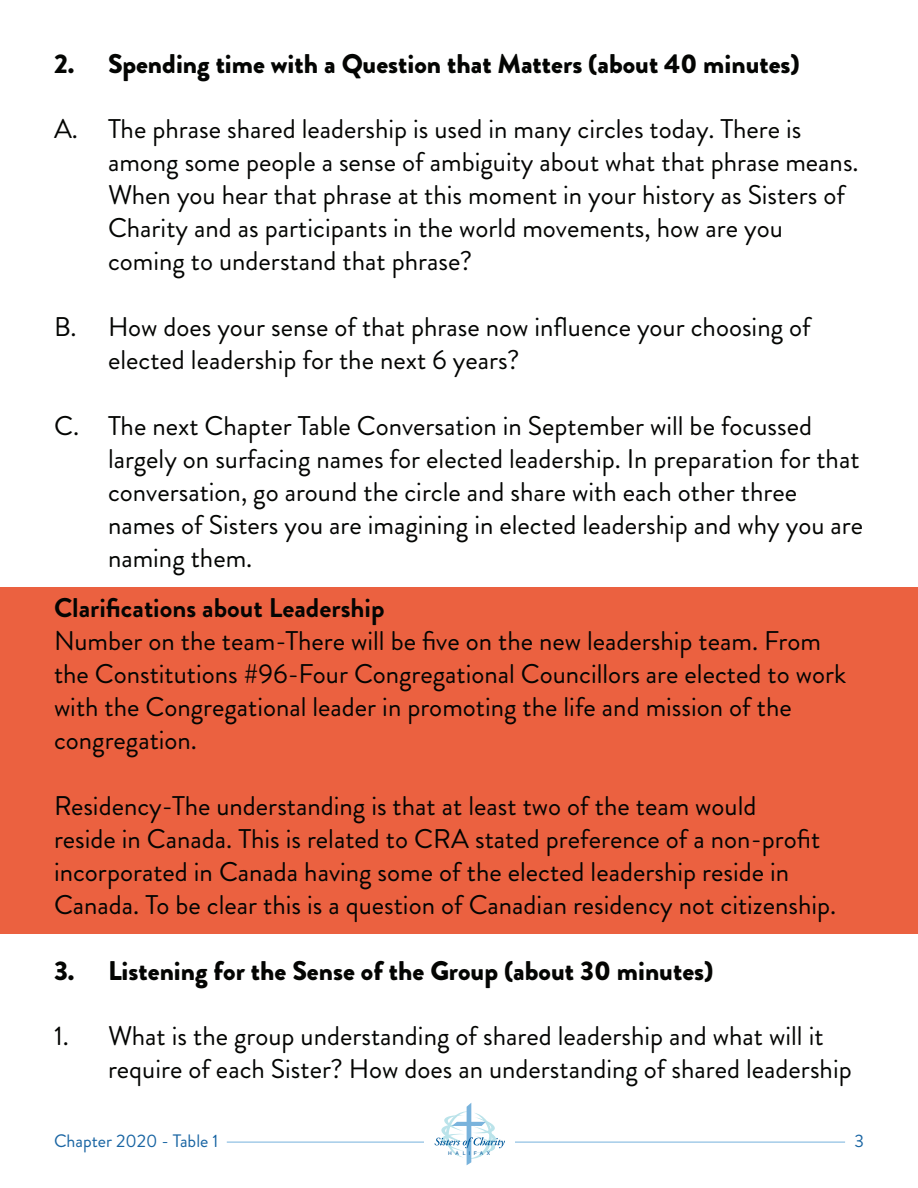
<style>
.page{position:relative;width:918px;height:1188px;background:#fff}
.page>*{position:absolute;margin:0;border:0;box-sizing:border-box;transform-origin:0 0}
.Bold{font:27px/33px "Brandon Grotesque";color:#040503}
.Bold-2{font:900 27px "Brandon Grotesque";color:#040503}
.Bold-3{font:700 27px "Brandon Grotesque";color:#040503}
.t1{font:18px "Brandon Grotesque";color:#1965a3}
.t2{font:5.1px "Helvetica";letter-spacing:.71em;color:#00599b}
</style>
<div class="page">
<hr style="left:227px;top:1142px;width:618px;height:1px;background:#76b2dc">
<div style="left:425px;top:1100px;width:90px;height:75px;background:#fff"></div>
<svg style="left:435px;top:1103px;width:70px;height:62px"></svg>
<div style="left:0;top:587px;width:918px;height:347px;background:#eb6140"></div>
<p class="Bold-2" style="left:54px;top:44px;width:747px">2. Spending time with a Question that Matters (about 40 minutes)</p>
<p class="Bold" style="left:54px;top:113px;width:749px">A. The phrase shared leadership is used in many circles today. There is</p>
<p class="Bold" style="left:108px;top:146px;width:752px">among some people a sense of ambiguity about what that phrase means.</p>
<p class="Bold" style="left:108px;top:179px;width:739px">When you hear that phrase at this moment in your history as Sisters of</p>
<p class="Bold" style="left:108px;top:212px;width:676px">Charity and as participants in the world movements, how are you</p>
<p class="Bold" style="left:108px;top:245px;width:366px">coming to understand that phrase?</p>
<p class="Bold" style="left:54px;top:311px;width:758px">B. How does your sense of that phrase now influence your choosing of</p>
<p class="Bold" style="left:108px;top:344px;width:413px">elected leadership for the next 6 years?</p>
<p class="Bold" style="left:54px;top:410px;width:760px">C. The next Chapter Table Conversation in September will be focussed</p>
<p class="Bold" style="left:108px;top:443px;width:753px">largely on surfacing names for elected leadership. In preparation for that</p>
<p class="Bold" style="left:108px;top:476px;width:691px">conversation, go around the circle and share with each other three</p>
<p class="Bold" style="left:108px;top:509px;width:757px">names of Sisters you are imagining in elected leadership and why you are</p>
<p class="Bold" style="left:108px;top:542px;width:146px">naming them.</p>
<p class="Bold-3" style="left:54px;top:589px;width:332px">Clarifications about Leadership</p>
<p class="Bold" style="left:54px;top:625px;width:794px">Number on the team-There will be five on the new leadership team. From the Constitutions #96-Four Congregational Councillors are elected to work with the Congregational leader in promoting the life and mission of the congregation.</p>
<p class="Bold" style="left:54px;top:790px;width:784px">Residency-The understanding is that at least two of the team would<br>reside in Canada. This is related to CRA stated preference of a non-profit incorporated in Canada having some of the elected leadership reside in Canada. To be clear this is a question of Canadian residency not citizenship.</p>
<p class="Bold-2" style="left:54px;top:951px;width:661px">3. Listening for the Sense of the Group (about 30 minutes)</p>
<p class="Bold" style="left:54px;top:1020px;width:771px">1. What is the group understanding of shared leadership and what will it</p>
<p class="Bold" style="left:108px;top:1053px;width:745px">require of each Sister? How does an understanding of shared leadership</p>
<p class="t1" style="left:54px;top:1128px;width:166px">Chapter 2020 - Table 1</p>
<p class="t1" style="left:854px;top:1128px;width:11px">3</p>
<p class="t2" style="left:448px;top:1150px;width:44px">HALIFAX</p>
</div>
